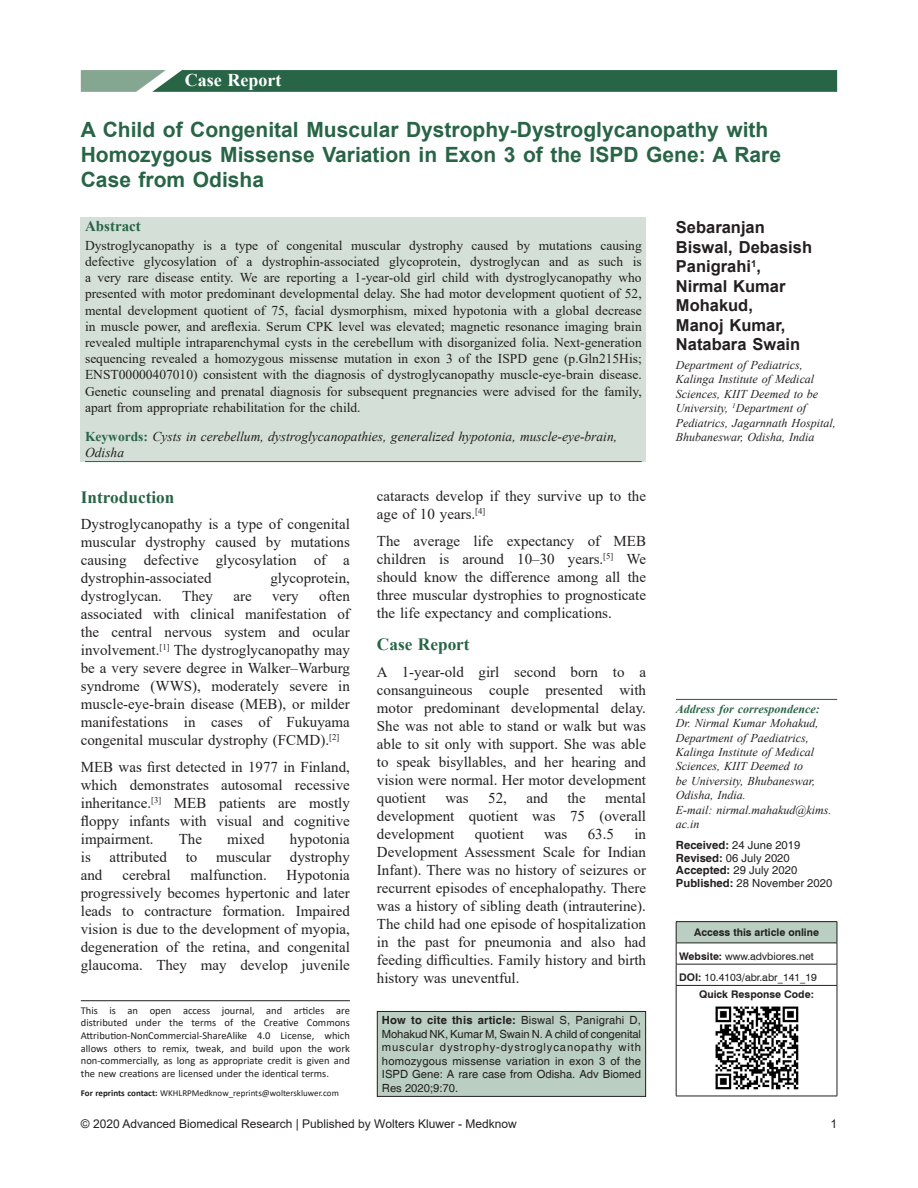
<style>
.page{position:relative;width:918px;height:1188px;background:#fff}
.page>*{position:absolute;margin:0;border:0;box-sizing:border-box;transform-origin:0 0}
.AT{font:700 21px/25.2px "Arial";color:#286446}
.AH{font:700 18px "Times New Roman";color:#fff}
.t1{font:700 17.25px "Times New Roman";color:#286446}
.AU{font:700 16.5px/19.5px "Arial";color:#231f20}
.TX{font:15px/18px "Times New Roman";color:#231f20;text-align:justify}
.ABSH{font:700 15px "Times New Roman";color:#286446}
.ABS{font:13.5px/16.2px "Times New Roman";color:#231f20;text-align:justify}
.KWD{font:italic 13.5px/16.2px "Times New Roman";color:#231f20}
.ADD{font:italic 12px/14.4px "Times New Roman";color:#231f20}
.AFF{font:italic 12px/14.4px "Times New Roman";color:#231f20}
.t2{font:12px "Arial";color:#231f20}
.HTC{font:11.25px/13.5px "Helvetica";color:#231f20;text-align:justify}
.HIS{font:11.25px "Helvetica";color:#231f20}
.OS{font:10.5px/12.6px "Calibri";color:#211d1e;text-align:justify}
.DOI{font:10.5px "Swiss 721 BT";color:#231f20}
.Website{font:10.5px "Swiss 721 BT";color:#231f20}
.ATAO{font:700 10.5px "Swiss 721 BT";color:#231f20}
.QRC{font:700 10.5px "Swiss 721 BT";color:#231f20}
.OS-2{font:9px "Calibri";color:#211d1e}
.s1{font-weight:700;font-style:normal;color:#286446}
.s2{font-weight:700}
.s3{font-weight:700;color:#286446}
</style>
<div class="page">
<hr style="left:676px;top:699px;width:161px;height:1px;background:#286446">
<div style="left:81px;top:217px;width:565px;height:244px;background:#d3dfd7"></div>
<hr style="left:85px;top:461px;width:557px;height:1px;background:#286446">
<svg style="left:81px;top:70px;width:756px;height:22px;background:#376e52"></svg>
<div style="left:377px;top:1011px;width:269px;height:85px;background:#bacec1"></div>
<div style="left:377px;top:1011px;width:269px;height:86px;border:1px solid #231f20"></div>
<div style="left:676px;top:922px;width:161px;height:21px;background:#bacec1"></div>
<hr style="left:676px;top:943px;width:161px;height:1px;background:#231f20">
<hr style="left:676px;top:964px;width:161px;height:1px;background:#231f20">
<hr style="left:676px;top:985px;width:161px;height:1px;background:#231f20">
<hr style="left:676px;top:921px;width:161px;height:1px;background:#231f20">
<svg style="left:676px;top:922px;width:1px;height:63px"></svg>
<svg style="left:837px;top:922px;width:1px;height:63px"></svg>
<hr style="left:676px;top:986px;width:1px;height:110px;background:#231f20">
<hr style="left:837px;top:986px;width:1px;height:110px;background:#231f20">
<hr style="left:676px;top:1096px;width:161px;height:1px;background:#231f20">
<img style="left:715px;top:1006px;width:84px;height:84px">
<hr style="left:81px;top:1000px;width:269px;height:1px;background:#231f20">
<p class="AH" style="left:185px;top:67px;width:98px">Case Report</p>
<p class="AT" style="left:81px;top:117px;width:702px">A Child of Congenital Muscular Dystrophy‑Dystroglycanopathy with<br>Homozygous Missense Variation in Exon 3 of the ISPD Gene: A Rare<br>Case from Odisha</p>
<p class="ABSH" style="left:85px;top:216px;width:57px">Abstract</p>
<p class="ABS" style="left:85px;top:237px;width:558px">Dystroglycanopathy is a type of congenital muscular dystrophy caused by mutations causing defective glycosylation of a dystrophin‑associated glycoprotein, dystroglycan and as such is a very rare disease entity. We are reporting a 1‑year‑old girl child with dystroglycanopathy who presented with motor predominant developmental delay. She had motor development quotient of 52, mental development quotient of 75, facial dysmorphism, mixed hypotonia with a global decrease in muscle power, and areflexia. Serum CPK level was elevated; magnetic resonance imaging brain revealed multiple intraparenchymal cysts in the cerebellum with disorganized folia. Next‑generation sequencing revealed a homozygous missense mutation in exon 3 of the ISPD gene (p.Gln215His; ENST00000407010) consistent with the diagnosis of dystroglycanopathy muscle‑eye‑brain disease.<br>Genetic counseling and prenatal diagnosis for subsequent pregnancies were advised for the family, apart from appropriate rehabilitation for the child.</p>
<p class="KWD" style="left:85px;top:428px;width:534px"><span class="s1">Keywords:</span> Cysts in cerebellum, dystroglycanopathies, generalized hypotonia, muscle‑eye‑brain,<br>Odisha</p>
<h1 class="t1" style="left:81px;top:484px;width:95px">Introduction</h1>
<p class="TX" style="left:81px;top:515px;width:271px">Dystroglycanopathy is a type of congenital muscular dystrophy caused by mutations causing defective glycosylation of a dystrophin‑associated</p>
<p class="TX" style="left:270px;top:569px;width:81px">glycoprotein,</p>
<p class="TX" style="left:81px;top:587px;width:83px">dystroglycan.</p>
<p class="TX" style="left:182px;top:587px;width:32px">They</p>
<p class="TX" style="left:233px;top:587px;width:20px">are</p>
<p class="TX" style="left:272px;top:587px;width:28px">very</p>
<p class="TX" style="left:81px;top:587px;width:271px;text-indent:238px">often associated with clinical manifestation of the central nervous system and ocular involvement.<sup>[1]</sup> The dystroglycanopathy may be a very severe degree in Walker–Warburg syndrome (WWS), moderately severe in muscle‑eye‑brain disease (MEB), or milder manifestations in cases of Fukuyama congenital muscular dystrophy (FCMD).<sup>[2]</sup></p>
<p class="TX" style="left:81px;top:757px;width:271px">MEB was first detected in 1977 in Finland, which demonstrates autosomal recessive inheritance.<sup>[3]</sup> MEB patients are mostly floppy infants with visual and cognitive impairment.</p>
<p class="TX" style="left:81px;top:829px;width:271px;text-indent:209px">hypotonia is attributed to muscular dystrophy and</p>
<p class="TX" style="left:179px;top:829px;width:25px">The</p>
<p class="TX" style="left:227px;top:829px;width:39px">mixed</p>
<p class="TX" style="left:81px;top:865px;width:271px;text-indent:206px">Hypotonia progressively becomes hypertonic and later leads to contracture formation. Impaired vision is due to the development of myopia, degeneration of the retina, and congenital glaucoma. They may develop juvenile</p>
<p class="TX" style="left:122px;top:865px;width:50px">cerebral</p>
<p class="TX" style="left:191px;top:865px;width:78px">malfunction.</p>
<p class="OS" style="left:81px;top:1004px;width:271px">This is an open access journal, and articles are distributed under the terms of the Creative Commons Attribution‑NonCommercial‑ShareAlike 4.0 License, which allows others to remix, tweak, and build upon the work non‑commercially, as long as appropriate credit is given and the new creations are licensed under the identical terms.</p>
<p class="OS-2" style="left:81px;top:1087px;width:260px"><span class="s2">For reprints contact:</span> WKHLRPMedknow_reprints@wolterskluwer.com</p>
<p class="TX" style="left:377px;top:487px;width:271px">cataracts develop if they survive up to the age of 10 years.<sup>[4]</sup></p>
<p class="TX" style="left:377px;top:531px;width:271px">The average life expectancy of MEB children is around 10–30 years.<sup>[5]</sup> We should know the difference among all the three muscular dystrophies to prognosticate the life expectancy and complications.</p>
<h1 class="t1" style="left:377px;top:632px;width:94px">Case Report</h1>
<p class="TX" style="left:377px;top:662px;width:271px">A 1‑year‑old girl second born to a consanguineous couple presented with motor predominant developmental delay.<br>She was not able to stand or walk but was able to sit only with support. She was able to speak bisyllables, and her hearing and vision were normal. Her motor development quotient</p>
<p class="TX" style="left:377px;top:788px;width:271px;text-indent:228px">mental development quotient was 75 (overall development</p>
<p class="TX" style="left:445px;top:788px;width:25px">was</p>
<p class="TX" style="left:488px;top:788px;width:20px">52,</p>
<p class="TX" style="left:526px;top:788px;width:23px">and</p>
<p class="TX" style="left:567px;top:788px;width:20px">the</p>
<p class="TX" style="left:377px;top:824px;width:271px;text-indent:257px">in Development Assessment Scale for Indian Infant). There was no history of seizures or recurrent episodes of encephalopathy. There was a history of sibling death (intrauterine).<br>The child had one episode of hospitalization in the past for pneumonia and also had feeding difficulties. Family history and birth history was uneventful.</p>
<p class="TX" style="left:475px;top:824px;width:51px">quotient</p>
<p class="TX" style="left:544px;top:824px;width:25px">was</p>
<p class="TX" style="left:588px;top:824px;width:28px">63.5</p>
<p class="HTC" style="left:382px;top:1014px;width:261px"><span class="s2">How to cite this article:</span> Biswal S, Panigrahi D, Mohakud NK, Kumar M, Swain N. A child of congenital muscular dystrophy-dystroglycanopathy with homozygous missense variation in exon 3 of the ISPD Gene: A rare case from Odisha. Adv Biomed Res 2020;9:70.</p>
<p class="AU" style="left:676px;top:218px;width:138px">Sebaranjan<br>Biswal, Debasish<br>Panigrahi<sup>1</sup>,<br>Nirmal Kumar<br>Mohakud,<br>Manoj Kumar,<br>Natabara Swain</p>
<p class="AFF" style="left:676px;top:357px;width:161px">Department of Pediatrics,<br>Kalinga Institute of Medical<br>Sciences, KIIT Deemed to be<br>University, <sup>1</sup>Department of<br>Pediatrics, Jagarnnath Hospital,<br>Bhubaneswar, Odisha, India</p>
<p class="ADD" style="left:676px;top:701px;width:157px"><span class="s3">Address for correspondence:<br></span>Dr. Nirmal Kumar Mohakud,<br>Department of Paediatrics,<br>Kalinga Institute of Medical<br>Sciences, KIIT Deemed to<br>be University, Bhubaneswar,<br>Odisha, India.<br>E‑mail: nirmal.mahakud@kims. ac.in</p>
<p class="HIS" style="left:676px;top:839px;width:126px"><span class="s2">Received:</span> 24 June 2019</p>
<p class="HIS" style="left:676px;top:851px;width:115px"><span class="s2">Revised:</span> 06 July 2020</p>
<p class="HIS" style="left:676px;top:864px;width:123px"><span class="s2">Accepted:</span> 29 July 2020</p>
<p class="HIS" style="left:676px;top:876px;width:158px"><span class="s2">Published:</span> 28 November 2020</p>
<p class="ATAO" style="left:694px;top:925px;width:126px">Access this article online</p>
<p class="Website" style="left:679px;top:949px;width:136px"><span class="s2">Website:</span> www.advbiores.net</p>
<p class="DOI" style="left:679px;top:970px;width:139px"><span class="s2">DOI:</span> 10.4103/abr.abr_141_19</p>
<p class="QRC" style="left:699px;top:987px;width:116px">Quick Response Code:</p>
<p class="t2" style="left:81px;top:1116px;width:437px">© 2020 Advanced Biomedical Research | Published by Wolters Kluwer - Medknow</p>
<p class="t2" style="left:830px;top:1116px;width:8px">1</p>
</div>
